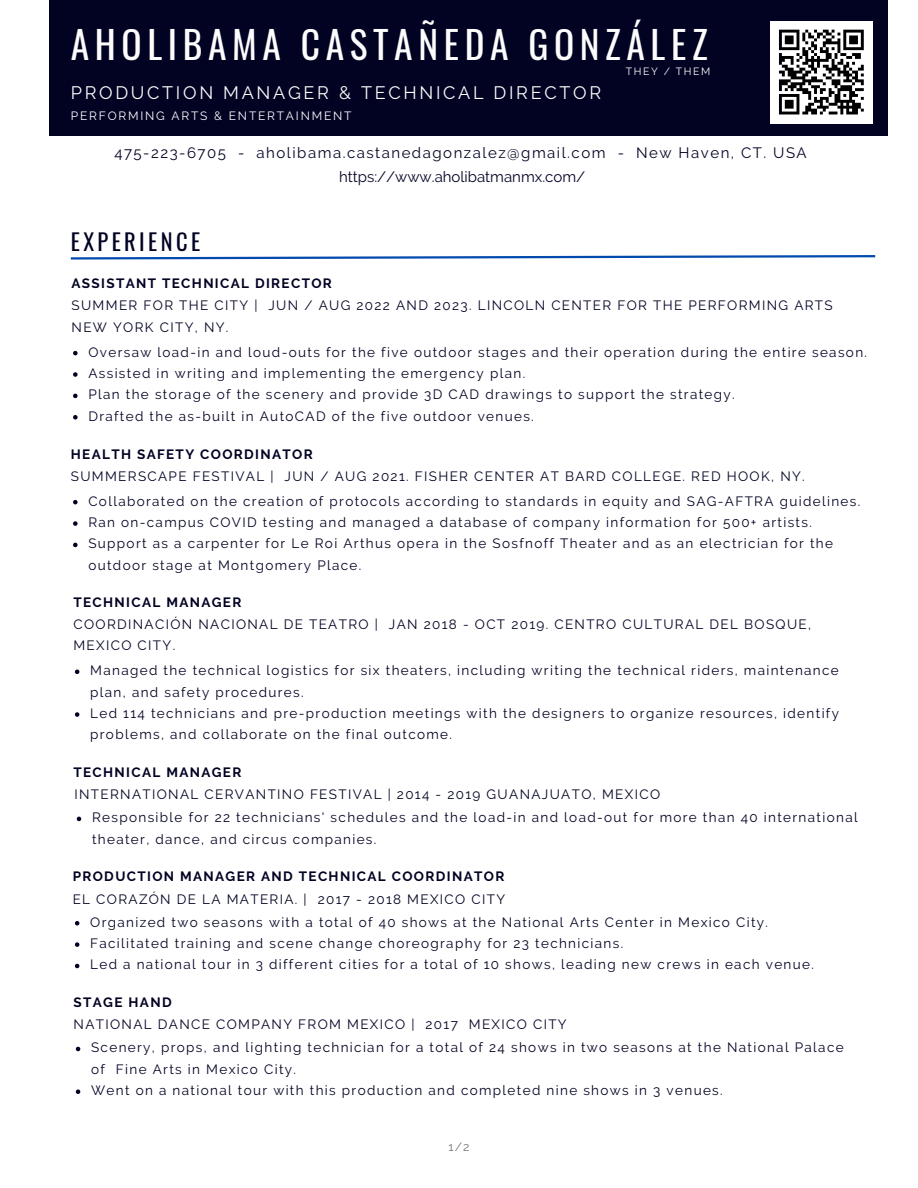
<style>
.page{position:relative;width:918px;height:1188px;background:#fff}
.page>*{position:absolute;margin:0;border:0;box-sizing:border-box;transform-origin:0 0}
.t1{font:37.5px "Oswald";letter-spacing:.15em;color:#fcfcfc}
.t2{font:22.5px "Oswald";letter-spacing:.15em;color:#020323}
.t3{font:18px "Raleway";letter-spacing:.15em;color:#fcfcfc}
.t4{font:15px "Raleway";letter-spacing:.1em;color:#020323}
.t5{font:15px "Raleway";color:#020323}
.t6{font:13.5px/21.3px "Raleway";letter-spacing:.1em;color:#020323}
.t7{font:700 13.5px "Raleway";letter-spacing:.1em;color:#020323}
.t8{font:12px "Raleway";letter-spacing:.15em;color:#fcfcfc}
.t9{font:12px "Raleway";color:#737373}
.t10{font:10.5px "Raleway";letter-spacing:.15em;color:#fcfcfc}
</style>
<div class="page">
<div style="left:49px;top:0;width:838px;height:135px;background:#020323"></div>
<div style="left:770px;top:21px;width:103px;height:102px;background:#fff"></div>
<svg style="left:779px;top:29px;width:85px;height:86px"></svg>
<svg style="left:70px;top:255px;width:806px;height:5px"></svg>
<svg style="left:73px;top:351px;width:5px;height:4px"></svg>
<svg style="left:73px;top:372px;width:5px;height:5px"></svg>
<svg style="left:73px;top:394px;width:5px;height:4px"></svg>
<svg style="left:73px;top:415px;width:5px;height:5px"></svg>
<svg style="left:73px;top:500px;width:5px;height:4px"></svg>
<svg style="left:73px;top:521px;width:5px;height:5px"></svg>
<svg style="left:73px;top:543px;width:5px;height:4px"></svg>
<svg style="left:75px;top:670px;width:4px;height:4px"></svg>
<svg style="left:75px;top:712px;width:4px;height:5px"></svg>
<svg style="left:77px;top:817px;width:4px;height:4px"></svg>
<svg style="left:75px;top:921px;width:4px;height:5px"></svg>
<svg style="left:75px;top:942px;width:4px;height:5px"></svg>
<svg style="left:75px;top:964px;width:4px;height:4px"></svg>
<svg style="left:76px;top:1047px;width:4px;height:4px"></svg>
<svg style="left:76px;top:1089px;width:4px;height:5px"></svg>
<p class="t1" style="left:71px;top:16px;width:638px">AHOLIBAMA CASTAÑEDA GONZÁLEZ</p>
<h1 class="t3" style="left:71px;top:82px;width:532px">PRODUCTION MANAGER &amp; TECHNICAL DIRECTOR</h1>
<p class="t8" style="left:71px;top:109px;width:282px">PERFORMING ARTS &amp; ENTERTAINMENT</p>
<h3 class="t4" style="left:114px;top:144px;width:694px">475-223-6705 - aholibama.castanedagonzalez@gmail.com - New Haven, CT. USA</h3>
<p class="t5" style="left:339px;top:168px;width:248px">https://www.aholibatmanmx.com/</p>
<h4 class="t10" style="left:626px;top:65px;width:86px">THEY / THEM</h4>
<p class="t2" style="left:71px;top:224px;width:131px">EXPERIENCE</p>
<h2 class="t7" style="left:72px;top:276px;width:262px">ASSISTANT TECHNICAL DIRECTOR</h2>
<h5 class="t6" style="left:72px;top:295px;width:763px">SUMMER FOR THE CITY | JUN / AUG 2022 AND 2023. LINCOLN CENTER FOR THE PERFORMING ARTS<br>NEW YORK CITY, NY.</h5>
<h6 class="t6" style="left:88px;top:341px;width:780px">Oversaw load-in and loud-outs for the five outdoor stages and their operation during the entire season.</h6>
<p class="t6" style="left:88px;top:362px;width:438px">Assisted in writing and implementing the emergency plan.</p>
<p class="t6" style="left:88px;top:384px;width:648px">Plan the storage of the scenery and provide 3D CAD drawings to support the strategy.</p>
<p class="t6" style="left:88px;top:405px;width:447px">Drafted the as-built in AutoCAD of the five outdoor venues.</p>
<p class="t7" style="left:71px;top:446px;width:243px">HEALTH SAFETY COORDINATOR</p>
<h5 class="t6" style="left:71px;top:465px;width:735px">SUMMERSCAPE FESTIVAL | JUN / AUG 2021. FISHER CENTER AT BARD COLLEGE. RED HOOK, NY.</h5>
<h6 class="t6" style="left:88px;top:490px;width:774px">Collaborated on the creation of protocols according to standards in equity and SAG-AFTRA guidelines.</h6>
<p class="t6" style="left:88px;top:512px;width:725px">Ran on-campus COVID testing and managed a database of company information for 500+ artists.</p>
<p class="t6" style="left:88px;top:533px;width:746px">Support as a carpenter for Le Roi Arthus opera in the Sosfnoff Theater and as an electrician for the outdoor stage at Montgomery Place.</p>
<p class="t7" style="left:73px;top:594px;width:170px">TECHNICAL MANAGER</p>
<h5 class="t6" style="left:73px;top:613px;width:739px">COORDINACIÓN NACIONAL DE TEATRO | JAN 2018 - OCT 2019. CENTRO CULTURAL DEL BOSQUE,<br>MEXICO CITY.</h5>
<h6 class="t6" style="left:90px;top:660px;width:750px">Managed the technical logistics for six theaters, including writing the technical riders, maintenance plan, and safety procedures.</h6>
<p class="t6" style="left:90px;top:703px;width:750px">Led 114 technicians and pre-production meetings with the designers to organize resources, identify problems, and collaborate on the final outcome.</p>
<p class="t7" style="left:73px;top:764px;width:170px">TECHNICAL MANAGER</p>
<h5 class="t6" style="left:75px;top:784px;width:587px">INTERNATIONAL CERVANTINO FESTIVAL | 2014 - 2019 GUANAJUATO, MEXICO</h5>
<h6 class="t6" style="left:92px;top:807px;width:767px">Responsible for 22 technicians' schedules and the load-in and load-out for more than 40 international theater, dance, and circus companies.</h6>
<p class="t7" style="left:73px;top:868px;width:433px">PRODUCTION MANAGER AND TECHNICAL COORDINATOR</p>
<h5 class="t6" style="left:73px;top:888px;width:434px">EL CORAZÓN DE LA MATERIA. | 2017 - 2018 MEXICO CITY</h5>
<h6 class="t6" style="left:90px;top:911px;width:679px">Organized two seasons with a total of 40 shows at the National Arts Center in Mexico City.</h6>
<p class="t6" style="left:90px;top:933px;width:535px">Facilitated training and scene change choreography for 23 technicians.</p>
<p class="t6" style="left:90px;top:954px;width:725px">Led a national tour in 3 different cities for a total of 10 shows, leading new crews in each venue.</p>
<p class="t7" style="left:74px;top:994px;width:100px">STAGE HAND</p>
<h5 class="t6" style="left:74px;top:1014px;width:495px">NATIONAL DANCE COMPANY FROM MEXICO | 2017 MEXICO CITY</h5>
<h6 class="t6" style="left:91px;top:1037px;width:754px">Scenery, props, and lighting technician for a total of 24 shows in two seasons at the National Palace of Fine Arts in Mexico City.</h6>
<p class="t6" style="left:91px;top:1080px;width:633px">Went on a national tour with this production and completed nine shows in 3 venues.</p>
<h4 class="t9" style="left:448px;top:1139px;width:23px">1/2</h4>
</div>
